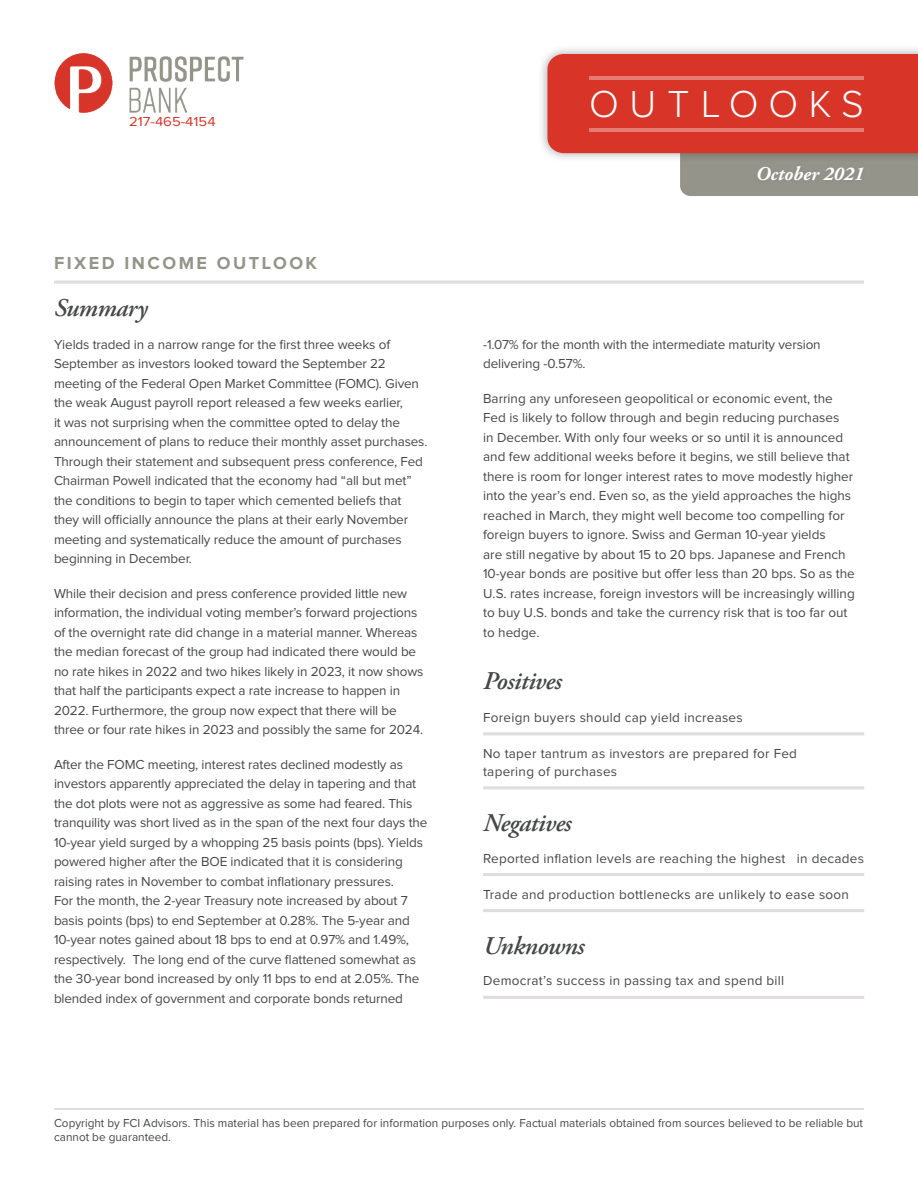
<style>
.page{position:relative;width:918px;height:1188px;background:#fff}
.page>*{position:absolute;margin:0;border:0;box-sizing:border-box;transform-origin:0 0}
.t1{font:300 39px "Proxima Nova";letter-spacing:.27em;color:#fff}
.bullets-square{font:italic 600 25.5px "Adobe Garamond Pro";letter-spacing:-.02em;color:#464747}
.palatino-main{font:italic 600 25.5px "Adobe Garamond Pro";letter-spacing:-.02em;color:#464747}
.t2{font:italic 700 19.5px "Adobe Garamond Pro";color:#fff}
.t3{font:700 18px "Proxima Nova";letter-spacing:.14em;color:#95948a}
.palatino-main-2{font:13.5px/19.5px "Proxima Nova";letter-spacing:-.01em;color:#464747}
.bullets-square-2{font:13.5px/18px "Proxima Nova";letter-spacing:.02em;color:#464747}
.t4{font:13.5px "Proxima Nova";color:#d83528;scale:1.1 1}
.t5{font:12px/14.4px "Proxima Nova";color:#464747}
</style>
<div class="page">
<div style="left:538px;top:44px;width:380px;height:119px;background:#231f20;opacity:.38"></div>
<svg style="left:547px;top:54px;width:371px;height:142px;background:#d15b50"></svg>
<hr style="left:590px;top:76px;width:274px;height:4px;background:#e57b73">
<hr style="left:590px;top:128px;width:274px;height:4px;background:#e57b73">
<div style="left:753px;top:162px;width:115px;height:24px;background:#939288"></div>
<hr style="left:483px;top:732px;width:381px;height:3px;background:#dedcdc">
<hr style="left:483px;top:786px;width:381px;height:3px;background:#dedcdc">
<hr style="left:483px;top:873px;width:381px;height:3px;background:#dedcdc">
<hr style="left:483px;top:909px;width:381px;height:3px;background:#dedcdc">
<hr style="left:483px;top:996px;width:381px;height:3px;background:#dedcdc">
<hr style="left:54px;top:281px;width:810px;height:3px;background:#dedcdc">
<hr style="left:54px;top:1108px;width:810px;height:2px;background:#dedcdc">
<img style="left:54px;top:54px;width:189px;height:58px">
<p class="t4" style="left:129px;top:116px;width:80px">217-465-4154</p>
<p class="t3" style="left:54px;top:254px;width:265px">FIXED INCOME OUTLOOK</p>
<p class="bullets-square" style="left:54px;top:293px;width:95px">Summary</p>
<p class="palatino-main-2" style="left:54px;top:335px;width:375px">Yields traded in a narrow range for the first three weeks of September as investors looked toward the September 22 meeting of the Federal Open Market Committee (FOMC). Given the weak August payroll report released a few weeks earlier,<br>it was not surprising when the committee opted to delay the announcement of plans to reduce their monthly asset purchases.<br>Through their statement and subsequent press conference, Fed Chairman Powell indicated that the economy had “all but met” the conditions to begin to taper which cemented beliefs that they will officially announce the plans at their early November meeting and systematically reduce the amount of purchases beginning in December.</p>
<p class="palatino-main-2" style="left:54px;top:584px;width:371px">While their decision and press conference provided little new information, the individual voting member’s forward projections of the overnight rate did change in a material manner. Whereas the median forecast of the group had indicated there would be no rate hikes in 2022 and two hikes likely in 2023, it now shows that half the participants expect a rate increase to happen in 2022. Furthermore, the group now expect that there will be three or four rate hikes in 2023 and possibly the same for 2024.</p>
<p class="palatino-main-2" style="left:54px;top:755px;width:375px">After the FOMC meeting, interest rates declined modestly as investors apparently appreciated the delay in tapering and that the dot plots were not as aggressive as some had feared. This tranquility was short lived as in the span of the next four days the 10-year yield surged by a whopping 25 basis points (bps). Yields powered higher after the BOE indicated that it is considering raising rates in November to combat inflationary pressures.<br>For the month, the 2-year Treasury note increased by about 7 basis points (bps) to end September at 0.28%. The 5-year and 10-year notes gained about 18 bps to end at 0.97% and 1.49%, respectively. The long end of the curve flattened somewhat as the 30-year bond increased by only 11 bps to end at 2.05%. The blended index of government and corporate bonds returned</p>
<h1 class="t1" style="left:589px;top:86px;width:276px">OUTLOOKS</h1>
<h3 class="t2" style="left:756px;top:162px;width:110px">October 2021</h3>
<p class="palatino-main-2" style="left:483px;top:335px;width:339px">-1.07% for the month with the intermediate maturity version delivering -0.57%.</p>
<p class="palatino-main-2" style="left:483px;top:389px;width:373px">Barring any unforeseen geopolitical or economic event, the Fed is likely to follow through and begin reducing purchases<br>in December. With only four weeks or so until it is announced and few additional weeks before it begins, we still believe that there is room for longer interest rates to move modestly higher into the year’s end. Even so, as the yield approaches the highs reached in March, they might well become too compelling for foreign buyers to ignore. Swiss and German 10-year yields<br>are still negative by about 15 to 20 bps. Japanese and French 10-year bonds are positive but offer less than 20 bps. So as the U.S. rates increase, foreign investors will be increasingly willing to buy U.S. bonds and take the currency risk that is too far out to hedge.</p>
<p class="palatino-main" style="left:483px;top:666px;width:80px">Positives</p>
<p class="bullets-square-2" style="left:483px;top:709px;width:261px">Foreign buyers should cap yield increases</p>
<p class="bullets-square-2" style="left:483px;top:745px;width:315px">No taper tantrum as investors are prepared for Fed tapering of purchases</p>
<p class="bullets-square" style="left:483px;top:808px;width:90px">Negatives</p>
<p class="bullets-square-2" style="left:483px;top:850px;width:383px">Reported inflation levels are reaching the highest in decades</p>
<p class="bullets-square-2" style="left:483px;top:886px;width:367px">Trade and production bottlenecks are unlikely to ease soon</p>
<p class="bullets-square" style="left:483px;top:931px;width:103px">Unknowns</p>
<p class="bullets-square-2" style="left:483px;top:972px;width:303px">Democrat’s success in passing tax and spend bill</p>
<p class="t5" style="left:54px;top:1116px;width:811px">Copyright by FCI Advisors. This material has been prepared for information purposes only. Factual materials obtained from sources believed to be reliable but cannot be guaranteed.</p>
</div>
